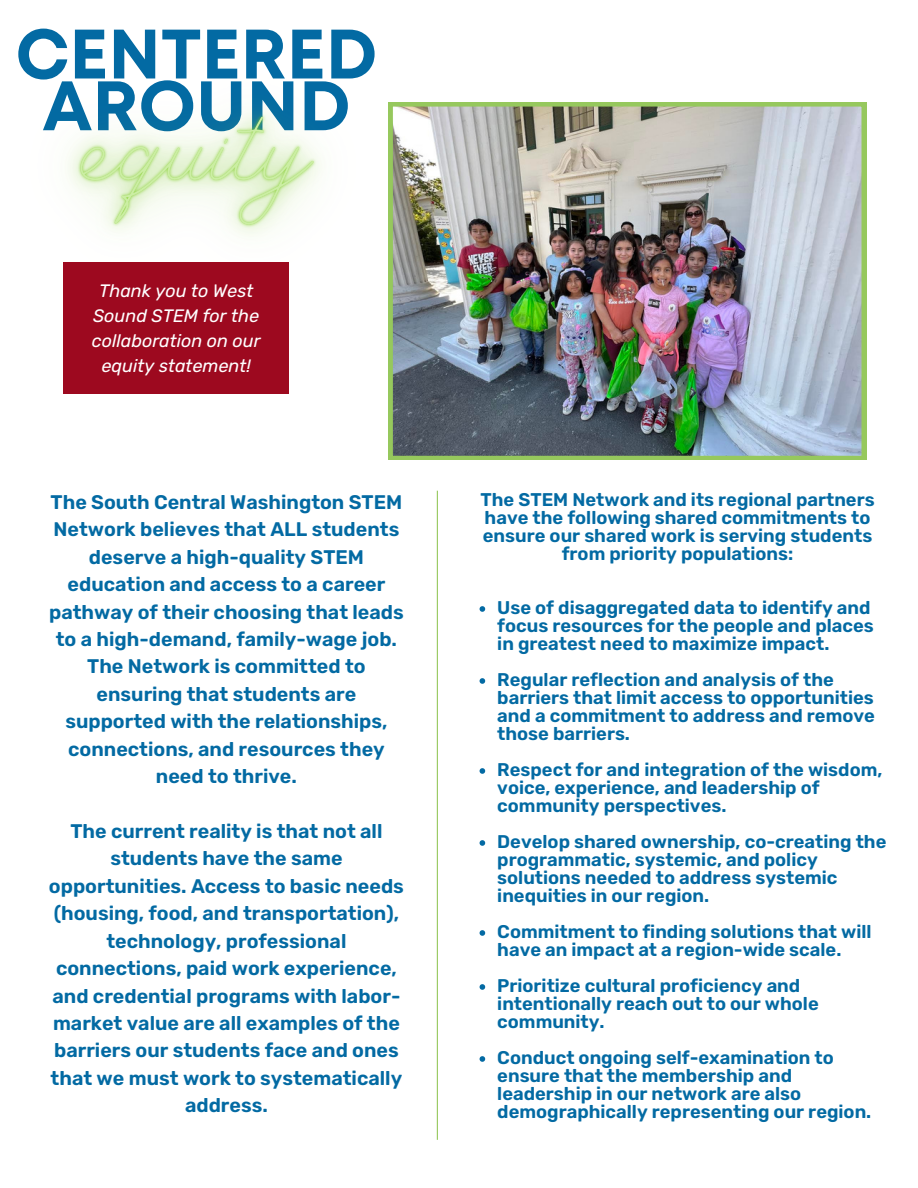
<style>
.page{position:relative;width:918px;height:1188px;background:#fff}
.page>*{position:absolute;margin:0;border:0;box-sizing:border-box;transform-origin:0 0}
.t1{font:700 69.75px/51.8px "Mont";color:#036aa3;text-align:center}
.t2{font:600 19.65px/27.5px "Rubik";color:#036aa3;text-align:center}
.t3{font:600 18.3px/18px "Rubik";color:#036aa3}
.t4{font:italic 18px/24.8px "Rubik";color:#fff;text-align:center}
</style>
<div class="page">
<img style="left:388px;top:102px;width:478px;height:358px">
<hr style="left:437px;top:491px;width:1px;height:649px;background:#96c85d">
<div style="left:63px;top:262px;width:226px;height:131px;background:#9d091f"></div>
<svg style="left:480px;top:606px;width:5px;height:6px"></svg>
<svg style="left:480px;top:678px;width:5px;height:6px"></svg>
<svg style="left:480px;top:768px;width:5px;height:6px"></svg>
<svg style="left:480px;top:840px;width:5px;height:6px"></svg>
<svg style="left:480px;top:930px;width:5px;height:6px"></svg>
<svg style="left:480px;top:984px;width:5px;height:6px"></svg>
<svg style="left:480px;top:1056px;width:5px;height:6px"></svg>
<img style="left:68px;top:102px;width:359px;height:234px">
<p class="t1" style="left:16px;top:33px;width:363px">CENTERED<br>AROUND</p>
<p class="t4" style="left:92px;top:279px;width:170px">Thank you to West<br>Sound STEM for the collaboration on our equity statement!</p>
<p class="t2" style="left:49px;top:488px;width:356px">The South Central Washington STEM<br>Network believes that ALL students deserve a high-quality STEM education and access to a career pathway of their choosing that leads to a high-demand, family-wage job.<br>The Network is committed to ensuring that students are supported with the relationships, connections, and resources they need to thrive.</p>
<p class="t2" style="left:49px;top:818px;width:357px">The current reality is that not all students have the same opportunities. Access to basic needs (housing, food, and transportation), technology, professional connections, paid work experience, and credential programs with labor&shy;market value are all examples of the barriers our students face and ones that we must work to systematically address.</p>
<h3 class="t3" style="left:480px;top:491px;width:396px;text-align:center">The STEM Network and its regional partners have the following shared commitments to ensure our shared work is serving students from priority populations:</h3>
<h3 class="t3" style="left:497px;top:599px;width:378px">Use of disaggregated data to identify and focus resources for the people and places in greatest need to maximize impact.</h3>
<h3 class="t3" style="left:497px;top:671px;width:379px">Regular reflection and analysis of the barriers that limit access to opportunities and a commitment to address and remove those barriers.</h3>
<p class="t3" style="left:497px;top:761px;width:387px">Respect for and integration of the wisdom, voice, experience, and leadership of community perspectives.</p>
<p class="t3" style="left:497px;top:833px;width:391px">Develop shared ownership, co-creating the programmatic, systemic, and policy solutions needed to address systemic inequities in our region.</p>
<p class="t3" style="left:497px;top:923px;width:376px">Commitment to finding solutions that will have an impact at a region-wide scale.</p>
<p class="t3" style="left:497px;top:977px;width:323px">Prioritize cultural proficiency and intentionally reach out to our whole community.</p>
<p class="t3" style="left:497px;top:1049px;width:376px">Conduct ongoing self-examination to ensure that the membership and leadership in our network are also demographically representing our region.</p>
</div>
